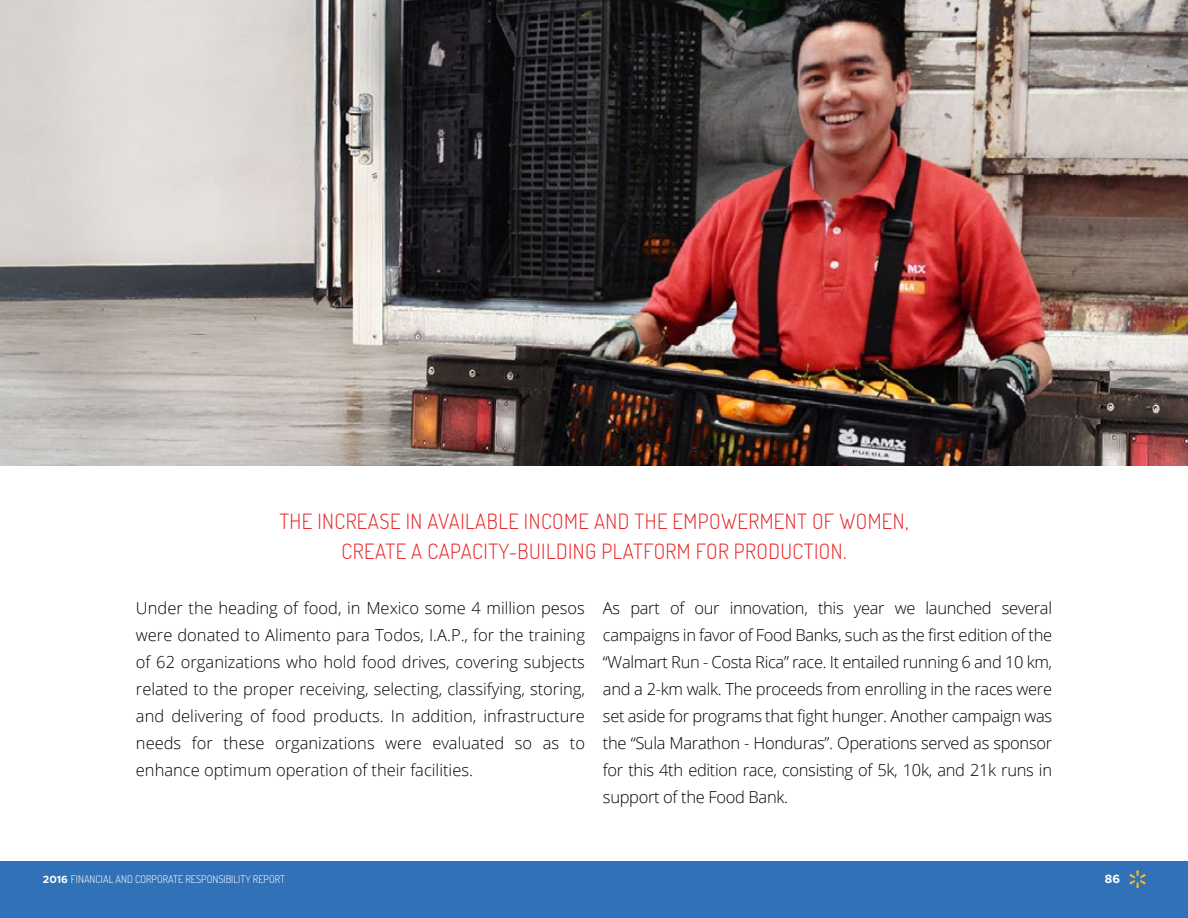
<style>
.page{position:relative;width:1188px;height:918px;background:#fff}
.page>*{position:absolute;margin:0;border:0;box-sizing:border-box;transform-origin:0 0}
.t1{font:300 21px/30px "Dosis";letter-spacing:.02em;color:#e72729;text-align:center}
.t2{font:300 16.5px/27px "Open Sans";letter-spacing:-.01em;color:#000;text-align:justify}
.t3{font:700 12px "Metropolis";color:#fff}
.t4{font:300 10.5px "Dosis";color:#fff}
.s1{font-family:"Metropolis";font-weight:700}
</style>
<div class="page">
<img style="left:0;top:0;width:1188px;height:465px">
<div style="left:0;top:861px;width:1188px;height:57px;background:#3071b8"></div>
<svg style="left:1129px;top:870px;width:17px;height:18px"></svg>
<p class="t1" style="left:279px;top:506px;width:631px">THE INCREASE IN AVAILABLE INCOME AND THE EMPOWERMENT OF WOMEN,<br>CREATE A CAPACITY-BUILDING PLATFORM FOR PRODUCTION.</p>
<p class="t2" style="left:136px;top:594px;width:451px">Under the heading of food, in Mexico some 4 million pesos were donated to Alimento para Todos, I.A.P., for the training of 62 organizations who hold food drives, covering subjects related to the proper receiving, selecting, classifying, storing, and delivering of food products. In addition, infrastructure needs for these organizations were evaluated so as to enhance optimum operation of their facilities.</p>
<p class="t2" style="left:603px;top:594px;width:451px">As part of our innovation, this year we launched several campaigns in favor of Food Banks, such as the first edition of the “Walmart Run - Costa Rica” race. It entailed running 6 and 10 km, and a 2-km walk. The proceeds from enrolling in the races were set aside for programs that fight hunger. Another campaign was the “Sula Marathon - Honduras”. Operations served as sponsor for this 4th edition race, consisting of 5k, 10k, and 21k runs in support of the Food Bank.</p>
<p class="t4" style="left:43px;top:873px;width:244px"><span class="s1">2016</span> FINANCIAL AND CORPORATE RESPONSIBILITY REPORT</p>
<p class="t3" style="left:1105px;top:872px;width:17px">86</p>
</div>
